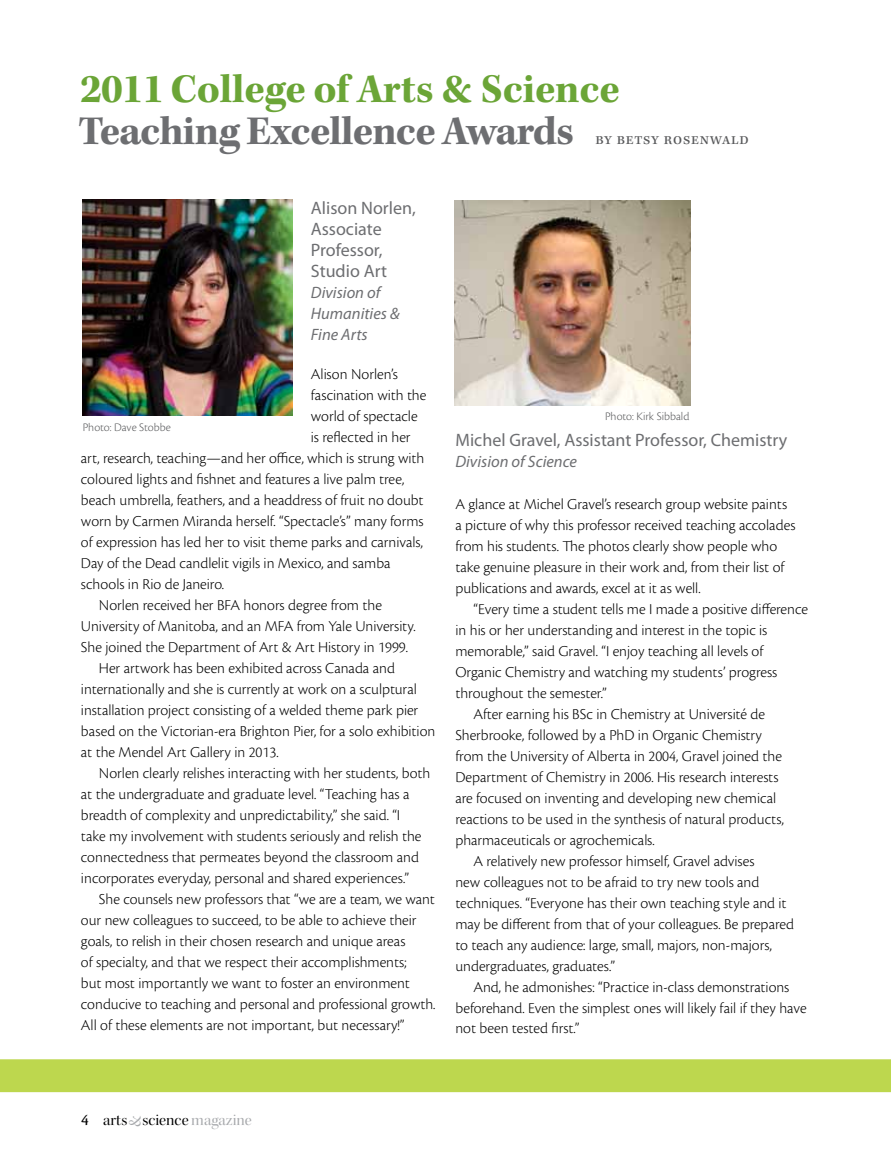
<style>
.page{position:relative;width:891px;height:1161px;background:#fff}
.page>*{position:absolute;margin:0;border:0;box-sizing:border-box;transform-origin:0 0}
.t1{font:700 42px "Kepler Std";letter-spacing:-.005em;color:#6ba537}
.t2{font:700 42px "Kepler Std";letter-spacing:-.025em;color:#6d6e71}
.t3{font:18px/21px "Myriad Pro";color:#6d6e71}
.t4{font:18px "Kepler Std Disp";color:#a7a9ac}
.t5{font:italic 16.5px/21px "Myriad Pro";color:#6d6e71}
.t6{font:16.5px "Kepler Std Disp";letter-spacing:.005em;color:#000}
.t7{font:300 15.75px/21px "Cronos Pro";color:#000}
.t8{font:15.75px "Kepler Std";letter-spacing:.045em;color:#58595b}
.t9{font:300 12px "Cronos Pro";color:#58595b}
.s1{font-family:"Cronos Pro"}
.s2{color:#a7a9ac}
</style>
<div class="page">
<img style="left:454px;top:201px;width:236px;height:204px">
<img style="left:83px;top:199px;width:210px;height:217px">
<div style="left:0;top:1059px;width:891px;height:33px;background:#bdd74e"></div>
<h1 class="t1" style="left:80px;top:65px;width:541px">2011 College of Arts &amp; Science</h1>
<h1 class="t2" style="left:78px;top:107px;width:497px">Teaching Excellence Awards</h1>
<p class="t8" style="left:595px;top:130px;width:155px">by betsy rosenwald</p>
<p class="t3" style="left:311px;top:198px;width:106px">Alison Norlen,<br>Associate<br>Professor,<br>Studio Art</p>
<p class="t5" style="left:311px;top:283px;width:90px">Division of<br>Humanities &amp;<br>Fine Arts</p>
<p class="t7" style="left:311px;top:364px;width:88px">Alison Norlen’s</p>
<p class="t7" style="left:311px;top:385px;width:117px">fascination with the</p>
<p class="t7" style="left:311px;top:406px;width:108px">world of spectacle</p>
<p class="t7" style="left:311px;top:427px;width:101px">is reflected in her</p>
<p class="t7" style="left:81px;top:448px;width:345px">art, research, teaching—and her office, which is strung with</p>
<p class="t7" style="left:81px;top:469px;width:325px">coloured lights and fishnet and features a live palm tree,</p>
<p class="t7" style="left:81px;top:490px;width:344px">beach umbrella, feathers, and a headdress of fruit no doubt</p>
<p class="t7" style="left:81px;top:511px;width:344px">worn by Carmen Miranda herself. “Spectacle’s” many forms</p>
<p class="t7" style="left:81px;top:532px;width:344px">of expression has led her to visit theme parks and carnivals,</p>
<p class="t7" style="left:81px;top:553px;width:311px">Day of the Dead candlelit vigils in Mexico, and samba</p>
<p class="t7" style="left:81px;top:574px;width:145px">schools in Rio de Janeiro.</p>
<p class="t7" style="left:99px;top:595px;width:284px">Norlen received her BFA honors degree from the</p>
<p class="t7" style="left:81px;top:616px;width:336px">University of Manitoba, and an MFA from Yale University.</p>
<p class="t7" style="left:81px;top:637px;width:329px">She joined the Department of Art &amp; Art History in 1999.</p>
<p class="t7" style="left:99px;top:658px;width:297px">Her artwork has been exhibited across Canada and</p>
<p class="t7" style="left:81px;top:679px;width:337px">internationally and she is currently at work on a sculptural</p>
<p class="t7" style="left:81px;top:700px;width:339px">installation project consisting of a welded theme park pier</p>
<p class="t7" style="left:81px;top:721px;width:356px">based on the Victorian-era Brighton Pier, for a solo exhibition</p>
<p class="t7" style="left:81px;top:742px;width:199px">at the Mendel Art Gallery in 2013.</p>
<p class="t7" style="left:99px;top:763px;width:333px">Norlen clearly relishes interacting with her students, both</p>
<p class="t7" style="left:81px;top:784px;width:330px">at the undergraduate and graduate level. “Teaching has a</p>
<p class="t7" style="left:81px;top:805px;width:321px">breadth of complexity and unpredictability,” she said. “I</p>
<p class="t7" style="left:81px;top:826px;width:342px">take my involvement with students seriously and relish the</p>
<p class="t7" style="left:81px;top:847px;width:339px">connectedness that permeates beyond the classroom and</p>
<p class="t7" style="left:81px;top:868px;width:329px">incorporates everyday, personal and shared experiences.”</p>
<p class="t7" style="left:99px;top:889px;width:338px">She counsels new professors that “we are a team, we want</p>
<p class="t7" style="left:81px;top:910px;width:337px">our new colleagues to succeed, to be able to achieve their</p>
<p class="t7" style="left:81px;top:931px;width:326px">goals, to relish in their chosen research and unique areas</p>
<p class="t7" style="left:81px;top:952px;width:327px">of specialty, and that we respect their accomplishments;</p>
<p class="t7" style="left:81px;top:973px;width:330px">but most importantly we want to foster an environment</p>
<p class="t7" style="left:81px;top:994px;width:356px">conducive to teaching and personal and professional growth.</p>
<p class="t7" style="left:81px;top:1015px;width:325px">All of these elements are not important, but necessary!”</p>
<p class="t9" style="left:83px;top:421px;width:90px">Photo: Dave Stobbe</p>
<p class="t9" style="left:605px;top:409px;width:86px">Photo: Kirk Sibbald</p>
<p class="t3" style="left:455px;top:429px;width:334px">Michel Gravel, Assistant Professor, Chemistry</p>
<p class="t5" style="left:455px;top:451px;width:123px">Division of Science</p>
<p class="t7" style="left:455px;top:493px;width:342px">A glance at Michel Gravel’s research group website paints a picture of why this professor received teaching accolades from his students. The photos clearly show people who take genuine pleasure in their work and, from their list of publications and awards, excel at it as well.</p>
<p class="t7" style="left:473px;top:598px;width:336px">“Every time a student tells me I made a positive difference</p>
<p class="t7" style="left:455px;top:619px;width:313px">in his or her understanding and interest in the topic is</p>
<p class="t7" style="left:455px;top:640px;width:309px">memorable,” said Gravel. “I enjoy teaching all levels of</p>
<p class="t7" style="left:455px;top:661px;width:324px">Organic Chemistry and watching my students’ progress</p>
<p class="t7" style="left:455px;top:682px;width:153px">throughout the semester.”</p>
<p class="t7" style="left:473px;top:703px;width:293px">After earning his BSc in Chemistry at Université de</p>
<p class="t7" style="left:455px;top:724px;width:308px">Sherbrooke, followed by a PhD in Organic Chemistry</p>
<p class="t7" style="left:455px;top:745px;width:328px">from the University of Alberta in 2004, Gravel joined the</p>
<p class="t7" style="left:455px;top:766px;width:325px">Department of Chemistry in 2006. His research interests</p>
<p class="t7" style="left:455px;top:787px;width:322px">are focused on inventing and developing new chemical</p>
<p class="t7" style="left:455px;top:808px;width:330px">reactions to be used in the synthesis of natural products,</p>
<p class="t7" style="left:455px;top:829px;width:201px">pharmaceuticals or agrochemicals.</p>
<p class="t7" style="left:473px;top:850px;width:283px">A relatively new professor himself, Gravel advises</p>
<p class="t7" style="left:455px;top:871px;width:306px">new colleagues not to be afraid to try new tools and</p>
<p class="t7" style="left:455px;top:892px;width:333px">techniques. “Everyone has their own teaching style and it</p>
<p class="t7" style="left:455px;top:913px;width:340px">may be different from that of your colleagues. Be prepared</p>
<p class="t7" style="left:455px;top:934px;width:318px">to teach any audience: large, small, majors, non-majors,</p>
<p class="t7" style="left:455px;top:955px;width:161px">undergraduates, graduates.”</p>
<p class="t7" style="left:473px;top:976px;width:317px">And, he admonishes: “Practice in-class demonstrations</p>
<p class="t7" style="left:455px;top:997px;width:353px">beforehand. Even the simplest ones will likely fail if they have</p>
<p class="t7" style="left:455px;top:1018px;width:126px">not been tested first.”</p>
<p class="t6" style="left:81px;top:1111px;width:172px"><span class="s1">4</span> arts science<span class="s2">magazine</span></p>
<p class="t4" style="left:125px;top:1127px;width:13px;rotate:-90deg">&amp;</p>
</div>
